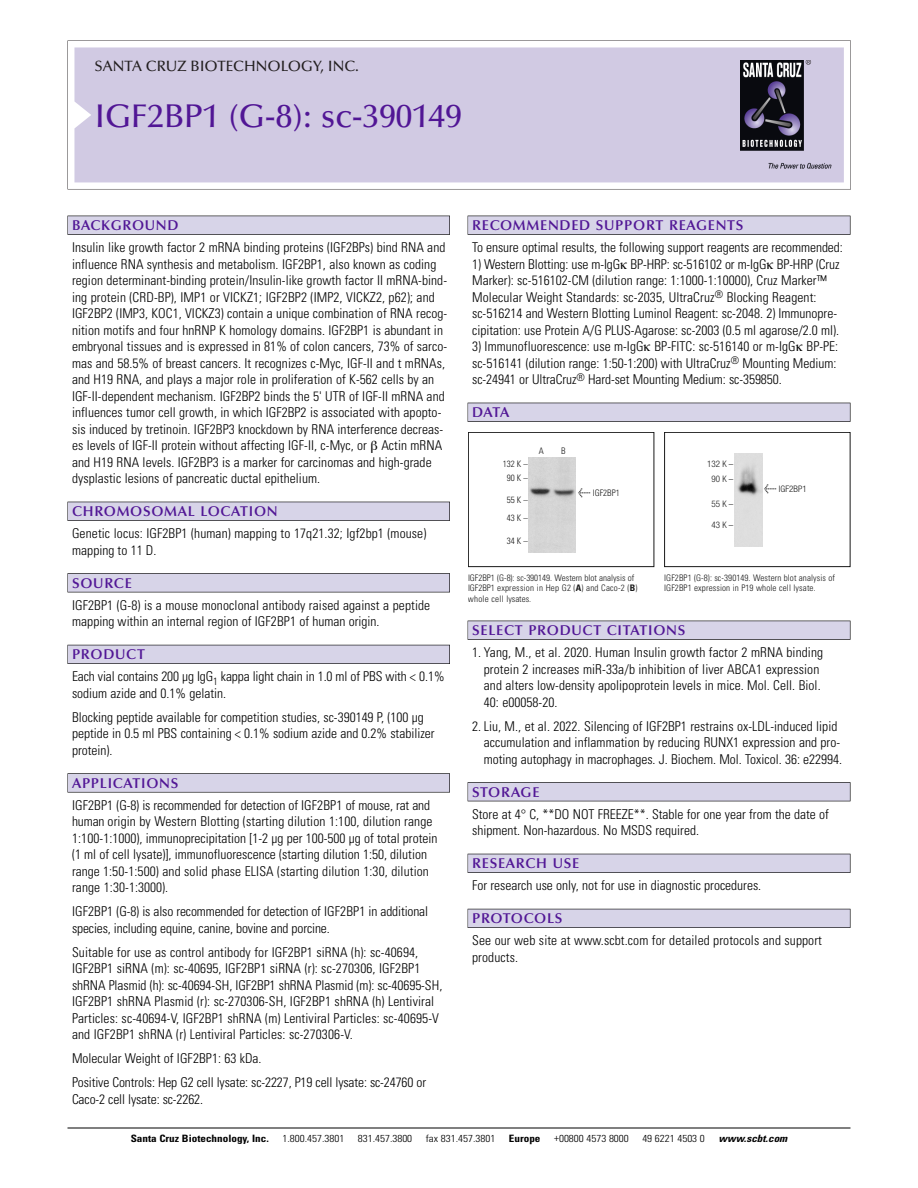
<style>
.page{position:relative;width:918px;height:1188px;background:#fff}
.page>*{position:absolute;margin:0;border:0;box-sizing:border-box;transform-origin:0 0}
.t1{font:500 33px "Optima";color:#511695}
.t2{font:500 15px "Optima";color:#231f20}
.t3{font:600 14.25px "Optima";letter-spacing:.05em;color:#511695}
.t4{font:300 condensed 13.5px/16.5px "Univers";letter-spacing:.005em;color:#000}
.t5{font:300 condensed 10.2px "Univers";color:#000;scale:1.1 1}
.t6{font:700 condensed 10.2px "Univers";color:#000;scale:1.1 1}
.t7{font:italic 700 condensed 10.2px "Univers";color:#000;scale:1.1 1}
.t8{font:300 condensed 9px/10.5px "Univers";letter-spacing:.01em;color:#191919}
.t9{font:300 condensed 9px/15px "Helvetica Neue";color:#191919;text-align:center}
.s1{font-family:"Meta Plus";font-weight:400;font-stretch:normal;font-size:10.5px}
.s2{font-weight:700}
</style>
<div class="page">
<svg style="left:68px;top:40px;width:783px;height:149px"></svg>
<div style="left:74px;top:47px;width:770px;height:135px;background:#d1cae3"></div>
<img style="left:741px;top:60px;width:90px;height:108px">
<div style="left:68px;top:216px;width:382px;height:19px;background:#535256"></div>
<div style="left:68px;top:216px;width:381px;height:18px;background:#d7d4e8"></div>
<div style="left:68px;top:502px;width:382px;height:19px;background:#525156"></div>
<div style="left:68px;top:502px;width:381px;height:18px;background:#d7d4e8"></div>
<div style="left:68px;top:573px;width:382px;height:19px;background:#545357"></div>
<div style="left:68px;top:574px;width:381px;height:18px;background:#d7d4e8"></div>
<div style="left:68px;top:645px;width:382px;height:19px;background:#535259"></div>
<div style="left:68px;top:645px;width:381px;height:18px;background:#d7d4e8"></div>
<svg style="left:68px;top:773px;width:382px;height:20px"></svg>
<div style="left:68px;top:774px;width:381px;height:18px;background:#d7d4e8"></div>
<div style="left:468px;top:216px;width:382px;height:19px;background:#535256"></div>
<div style="left:468px;top:216px;width:382px;height:18px;background:#d7d4e8"></div>
<div style="left:468px;top:403px;width:382px;height:19px;background:#525156"></div>
<div style="left:468px;top:403px;width:382px;height:18px;background:#d7d4e8"></div>
<div style="left:468px;top:621px;width:382px;height:19px;background:#535256"></div>
<div style="left:468px;top:621px;width:382px;height:18px;background:#d7d4e8"></div>
<div style="left:468px;top:782px;width:382px;height:19px;background:#515155"></div>
<div style="left:468px;top:783px;width:382px;height:18px;background:#d7d4e8"></div>
<div style="left:468px;top:854px;width:382px;height:19px;background:#515057"></div>
<div style="left:468px;top:854px;width:382px;height:18px;background:#d7d4e8"></div>
<div style="left:468px;top:909px;width:382px;height:19px;background:#535259"></div>
<div style="left:468px;top:909px;width:382px;height:18px;background:#d7d4e8"></div>
<hr style="left:68px;top:1128px;width:782px;height:1px;background:#000">
<div style="left:468px;top:432px;width:186px;height:135px;border:1px solid #191919"></div>
<img style="left:529px;top:457px;width:47px;height:96px">
<div style="left:664px;top:432px;width:186px;height:135px;border:1px solid #191919"></div>
<img style="left:734px;top:453px;width:28px;height:93px">
<p class="t2" style="left:94px;top:60px;width:266px">SANTA CRUZ BIOTECHNOLOGY, INC.</p>
<p class="t1" style="left:94px;top:102px;width:369px">IGF2BP1 (G-8): sc-390149</p>
<p class="t3" style="left:72px;top:219px;width:108px">BACKGROUND</p>
<p class="t4" style="left:72px;top:240px;width:377px">Insulin like growth factor 2 mRNA binding proteins (IGF2BPs) bind RNA and influence RNA synthesis and metabolism. IGF2BP1, also known as coding region determinant-binding protein/Insulin-like growth factor II mRNA-bind&shy;ing protein (CRD-BP), IMP1 or VICKZ1; IGF2BP2 (IMP2, VICKZ2, p62); and IGF2BP2 (IMP3, KOC1, VICKZ3) contain a unique combination of RNA recog&shy;nition motifs and four hnRNP K homology domains. IGF2BP1 is abundant in embryonal tissues and is expressed in 81% of colon cancers, 73% of sarco&shy;mas and 58.5% of breast cancers. It recognizes c-Myc, IGF-II and t mRNAs, and H19 RNA, and plays a major role in proliferation of K-562 cells by an IGF-II-dependent mechanism. IGF2BP2 binds the 5' UTR of IGF-II mRNA and influences tumor cell growth, in which IGF2BP2 is associated with apopto&shy;sis induced by tretinoin. IGF2BP3 knockdown by RNA interference decreas&shy;es levels of IGF-II protein without affecting IGF-II, c-Myc, or Actin mRNA and H19 RNA levels. IGF2BP3 is a marker for carcinomas and high-grade dysplastic lesions of pancreatic ductal epithelium.</p>
<p class="t3" style="left:72px;top:505px;width:207px">CHROMOSOMAL LOCATION</p>
<p class="t4" style="left:72px;top:526px;width:356px">Genetic locus: IGF2BP1 (human) mapping to 17q21.32; Igf2bp1 (mouse) mapping to 11 D.</p>
<p class="t3" style="left:72px;top:577px;width:61px">SOURCE</p>
<p class="t4" style="left:72px;top:598px;width:360px">IGF2BP1 (G-8) is a mouse monoclonal antibody raised against a peptide mapping within an internal region of IGF2BP1 of human origin.</p>
<p class="t3" style="left:72px;top:648px;width:74px">PRODUCT</p>
<p class="t4" style="left:72px;top:670px;width:374px">Each vial contains 200 µg IgG<sub>1</sub> kappa light chain in 1.0 ml of PBS with &lt; 0.1% sodium azide and 0.1% gelatin.</p>
<p class="t4" style="left:72px;top:710px;width:364px">Blocking peptide available for competition studies, sc-390149 P, (100 µg peptide in 0.5 ml PBS containing &lt; 0.1% sodium azide and 0.2% stabilizer protein).</p>
<p class="t3" style="left:72px;top:777px;width:108px">APPLICATIONS</p>
<p class="t4" style="left:72px;top:798px;width:367px">IGF2BP1 (G-8) is recommended for detection of IGF2BP1 of mouse, rat and human origin by Western Blotting (starting dilution 1:100, dilution range 1:100-1:1000), immunoprecipitation [1-2 µg per 100-500 µg of total protein (1 ml of cell lysate)], immunofluorescence (starting dilution 1:50, dilution range 1:50-1:500) and solid phase ELISA (starting dilution 1:30, dilution range 1:30-1:3000).</p>
<p class="t4" style="left:72px;top:905px;width:358px">IGF2BP1 (G-8) is also recommended for detection of IGF2BP1 in additional species, including equine, canine, bovine and porcine.</p>
<p class="t4" style="left:72px;top:945px;width:372px">Suitable for use as control antibody for IGF2BP1 siRNA (h): sc-40694, IGF2BP1 siRNA (m): sc-40695, IGF2BP1 siRNA (r): sc-270306, IGF2BP1 shRNA Plasmid (h): sc-40694-SH, IGF2BP1 shRNA Plasmid (m): sc-40695-SH, IGF2BP1 shRNA Plasmid (r): sc-270306-SH, IGF2BP1 shRNA (h) Lentiviral Particles: sc-40694-V, IGF2BP1 shRNA (m) Lentiviral Particles: sc-40695-V and IGF2BP1 shRNA (r) Lentiviral Particles: sc-270306-V.</p>
<p class="t4" style="left:72px;top:1052px;width:191px">Molecular Weight of IGF2BP1: 63 kDa.</p>
<p class="t4" style="left:72px;top:1076px;width:356px">Positive Controls: Hep G2 cell lysate: sc-2227, P19 cell lysate: sc-24760 or<br>Caco-2 cell lysate: sc-2262.</p>
<p class="t3" style="left:472px;top:219px;width:273px">RECOMMENDED SUPPORT REAGENTS</p>
<p class="t4" style="left:472px;top:240px;width:372px">To ensure optimal results, the following support reagents are recommended:</p>
<p class="t4" style="left:472px;top:257px;width:369px">1) Western Blotting: use m-IgG BP-HRP: sc-516102 or m-IgG BP-HRP (Cruz Marker): sc-516102-CM (dilution range: 1:1000-1:10000), Cruz Marker™ Molecular Weight Standards: sc-2035, UltraCruz<sup>®</sup> Blocking Reagent: sc-516214 and Western Blotting Luminol Reagent: sc-2048. 2) Immunopre&shy;cipitation: use Protein A/G PLUS-Agarose: sc-2003 (0.5 ml agarose/2.0 ml).</p>
<p class="t4" style="left:472px;top:339px;width:368px">3) Immunofluorescence: use m-IgG BP-FITC: sc-516140 or m-IgG BP-PE: sc-516141 (dilution range: 1:50-1:200) with UltraCruz<sup>®</sup> Mounting Medium: sc-24941 or UltraCruz<sup>®</sup> Hard-set Mounting Medium: sc-359850.</p>
<p class="t3" style="left:472px;top:406px;width:39px">DATA</p>
<p class="t8" style="left:539px;top:447px;width:7px">A</p>
<p class="t8" style="left:561px;top:447px;width:6px">B</p>
<p class="t8" style="left:503px;top:458px;width:26px;line-height:13.8px;text-align:center">132 K –<br>90K–</p>
<p class="t8" style="left:507px;top:492px;width:22px;line-height:18px">55K–<br>43K–</p>
<p class="t8" style="left:507px;top:536px;width:22px">34K–</p>
<p class="t8" style="left:578px;top:489px;width:43px"><span class="s1">&lt;</span> IGF2BP1</p>
<p class="t9" style="left:707px;top:457px;width:28px">132 K –<br>90K–</p>
<p class="t9" style="left:712px;top:497px;width:23px">55K–</p>
<p class="t9" style="left:712px;top:518px;width:23px">43K–</p>
<p class="t9" style="left:764px;top:482px;width:44px"><span class="s1">&lt;</span> IGF2BP1</p>
<p class="t8" style="left:468px;top:573px;width:171px">IGF2BP1 (G-8): sc-390149. Western blot analysis of<br>IGF2BP1 expression in Hep G2 (<span class="s2">A</span>) and Caco-2 (<span class="s2">B</span>) whole cell lysates.</p>
<p class="t8" style="left:664px;top:573px;width:172px">IGF2BP1 (G-8): sc-390149. Western blot analysis of<br>IGF2BP1 expression in P19 whole cell lysate.</p>
<p class="t3" style="left:472px;top:624px;width:215px">SELECT PRODUCT CITATIONS</p>
<p class="t4" style="left:484px;top:645px;width:341px;text-indent:-12px">1. Yang, M., et al. 2020. Human Insulin growth factor 2 mRNA binding protein 2 increases miR-33a/b inhibition of liver ABCA1 expression and alters low-density apolipoprotein levels in mice. Mol. Cell. Biol.<br>40: e00058-20.</p>
<p class="t4" style="left:484px;top:719px;width:360px;text-indent:-12px">2. Liu, M., et al. 2022. Silencing of IGF2BP1 restrains ox-LDL-induced lipid accumulation and inflammation by reducing RUNX1 expression and pro&shy;moting autophagy in macrophages. J. Biochem. Mol. Toxicol. 36: e22994.</p>
<p class="t3" style="left:472px;top:786px;width:69px">STORAGE</p>
<p class="t4" style="left:472px;top:807px;width:358px">Store at 4° C, **DO NOT FREEZE**. Stable for one year from the date of shipment. Non-hazardous. No MSDS required.</p>
<p class="t3" style="left:472px;top:857px;width:109px">RESEARCH USE</p>
<p class="t4" style="left:472px;top:879px;width:291px">For research use only, not for use in diagnostic procedures.</p>
<p class="t3" style="left:472px;top:912px;width:92px">PROTOCOLS</p>
<p class="t4" style="left:472px;top:934px;width:351px">See our web site at www.scbt.com for detailed protocols and support products.</p>
<p class="t6" style="left:131px;top:1135px;width:127px">Santa Cruz Biotechnology, Inc.</p>
<p class="t5" style="left:282px;top:1135px;width:58px">1.800.457.3801</p>
<p class="t5" style="left:358px;top:1135px;width:51px">831.457.3800</p>
<p class="t5" style="left:426px;top:1135px;width:65px">fax 831.457.3801</p>
<p class="t6" style="left:509px;top:1135px;width:30px">Europe</p>
<p class="t5" style="left:554px;top:1135px;width:69px">+00800 4573 8000</p>
<p class="t5" style="left:642px;top:1135px;width:58px">49 6221 4503 0</p>
<p class="t7" style="left:719px;top:1135px;width:66px">www.scbt.com</p>
</div>
